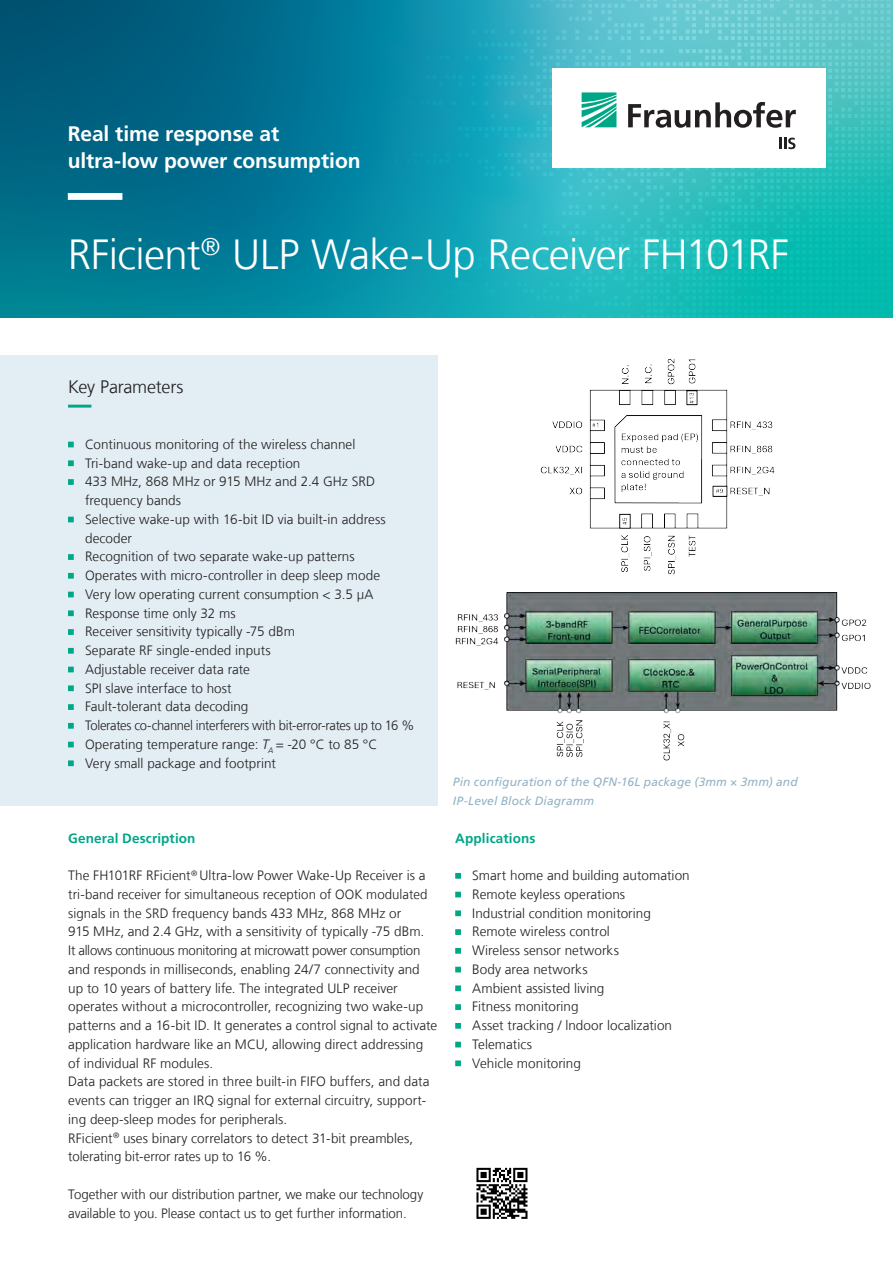
<style>
.page{position:relative;width:893px;height:1263px;background:#fff}
.page>*{position:absolute;margin:0;border:0;box-sizing:border-box;transform-origin:0 0}
.t1{font:300 42px "Frutiger LT Com";letter-spacing:-.015em;color:#fff}
.t2{font:700 21px/27.3px "Frutiger LT Com";letter-spacing:-.005em;color:#fff}
.t3{font:300 18px "Frutiger LT Com";letter-spacing:-.015em;color:#231f20}
.t4{font:300 13.5px/18.8px "Frutiger LT Com";color:#231f20}
.t5{font:700 13.5px "Frutiger LT Com";letter-spacing:.01em;color:#00a786}
.t6{font:italic 12px/18.8px "Frutiger LT Com";letter-spacing:.01em;color:#93b3c3}
.s1{font-style:italic}
</style>
<div class="page">
<svg style="left:0;top:0;width:893px;height:318px;background:#1695a7"></svg>
<div style="left:552px;top:68px;width:273px;height:99px;background:#fff"></div>
<svg style="left:582px;top:92px;width:34px;height:35px"></svg>
<svg style="left:628px;top:102px;width:168px;height:26px"></svg>
<svg style="left:779px;top:138px;width:16px;height:11px"></svg>
<svg style="left:455px;top:873px;width:6px;height:6px"></svg>
<svg style="left:455px;top:892px;width:6px;height:5px"></svg>
<svg style="left:455px;top:910px;width:6px;height:6px"></svg>
<svg style="left:455px;top:929px;width:6px;height:6px"></svg>
<svg style="left:455px;top:948px;width:6px;height:6px"></svg>
<svg style="left:455px;top:967px;width:6px;height:5px"></svg>
<svg style="left:455px;top:985px;width:6px;height:6px"></svg>
<svg style="left:455px;top:1004px;width:6px;height:6px"></svg>
<svg style="left:455px;top:1023px;width:6px;height:6px"></svg>
<svg style="left:455px;top:1042px;width:6px;height:5px"></svg>
<svg style="left:455px;top:1060px;width:6px;height:6px"></svg>
<div style="left:0;top:355px;width:438px;height:450px;background:#e2eef4"></div>
<svg style="left:68px;top:405px;width:24px;height:3px"></svg>
<svg style="left:68px;top:442px;width:6px;height:5px"></svg>
<svg style="left:68px;top:460px;width:6px;height:6px"></svg>
<svg style="left:68px;top:479px;width:6px;height:6px"></svg>
<svg style="left:68px;top:517px;width:6px;height:5px"></svg>
<svg style="left:68px;top:554px;width:6px;height:6px"></svg>
<svg style="left:68px;top:573px;width:6px;height:6px"></svg>
<svg style="left:68px;top:592px;width:6px;height:5px"></svg>
<svg style="left:68px;top:610px;width:6px;height:6px"></svg>
<svg style="left:68px;top:629px;width:6px;height:6px"></svg>
<svg style="left:68px;top:648px;width:6px;height:6px"></svg>
<svg style="left:68px;top:667px;width:6px;height:5px"></svg>
<svg style="left:68px;top:685px;width:6px;height:6px"></svg>
<svg style="left:68px;top:704px;width:6px;height:6px"></svg>
<svg style="left:68px;top:723px;width:6px;height:6px"></svg>
<svg style="left:68px;top:742px;width:6px;height:5px"></svg>
<svg style="left:68px;top:760px;width:6px;height:6px"></svg>
<svg style="left:68px;top:193px;width:449px;height:7px;background:#2292ab"></svg>
<img style="left:540px;top:359px;width:235px;height:216px">
<img style="left:456px;top:592px;width:415px;height:168px">
<svg style="left:476px;top:1168px;width:51px;height:51px"></svg>
<h2 class="t2" style="left:68px;top:120px;width:294px">Real time response at ultra-low power consumption</h2>
<h1 class="t1" style="left:68px;top:230px;width:723px">RFicient<sup>®</sup> ULP Wake-Up Receiver FH101RF</h1>
<h3 class="t3" style="left:68px;top:376px;width:117px">Key Parameters</h3>
<p class="t4" style="left:85px;top:435px;width:331px">Continuous monitoring of the wireless channel<br>Tri-band wake-up and data reception<br>433 MHz, 868 MHz or 915 MHz and 2.4 GHz SRD frequency bands<br>Selective wake-up with 16-bit ID via built-in address decoder<br>Recognition of two separate wake-up patterns<br>Operates with micro-controller in deep sleep mode<br>Very low operating current consumption &lt; 3.5 µA Response time only 32 ms<br>Receiver sensitivity typically -75 dBm<br>Separate RF single-ended inputs<br>Adjustable receiver data rate<br>SPI slave interface to host<br>Fault-tolerant data decoding<br>Tolerates co-channel interferers with bit-error-rates up to 16 % Operating temperature range: <span class="s1">T</span><sub>A</sub> = -20 °C to 85 °C<br>Very small package and footprint</p>
<p class="t5" style="left:68px;top:830px;width:129px">General Description</p>
<p class="t4" style="left:68px;top:866px;width:370px">The FH101RF RFicient<sup>®</sup> Ultra-low Power Wake-Up Receiver is a tri-band receiver for simultaneous reception of OOK modulated signals in the SRD frequency bands 433 MHz, 868 MHz or<br>915 MHz, and 2.4 GHz, with a sensitivity of typically -75 dBm.<br>It allows continuous monitoring at microwatt power consumption and responds in milliseconds, enabling 24/7 connectivity and up to 10 years of battery life. The integrated ULP receiver operates without a microcontroller, recognizing two wake-up patterns and a 16-bit ID. It generates a control signal to activate application hardware like an MCU, allowing direct addressing of individual RF modules.<br>Data packets are stored in three built-in FIFO buffers, and data events can trigger an IRQ signal for external circuitry, support&shy;ing deep-sleep modes for peripherals.<br>RFicient<sup>®</sup> uses binary correlators to detect 31-bit preambles, tolerating bit-error rates up to 16 %.</p>
<p class="t4" style="left:68px;top:1185px;width:356px">Together with our distribution partner, we make our technology available to you. Please contact us to get further information.</p>
<p class="t6" style="left:453px;top:773px;width:346px">Pin configuration of the QFN-16L package (3mm × 3mm) and<br>IP-Level Block Diagramm</p>
<p class="t5" style="left:455px;top:830px;width:82px">Applications</p>
<p class="t4" style="left:472px;top:866px;width:219px">Smart home and building automation<br>Remote keyless operations<br>Industrial condition monitoring<br>Remote wireless control<br>Wireless sensor networks<br>Body area networks<br>Ambient assisted living<br>Fitness monitoring<br>Asset tracking / lndoor localization<br>Telematics<br>Vehicle monitoring</p>
</div>
